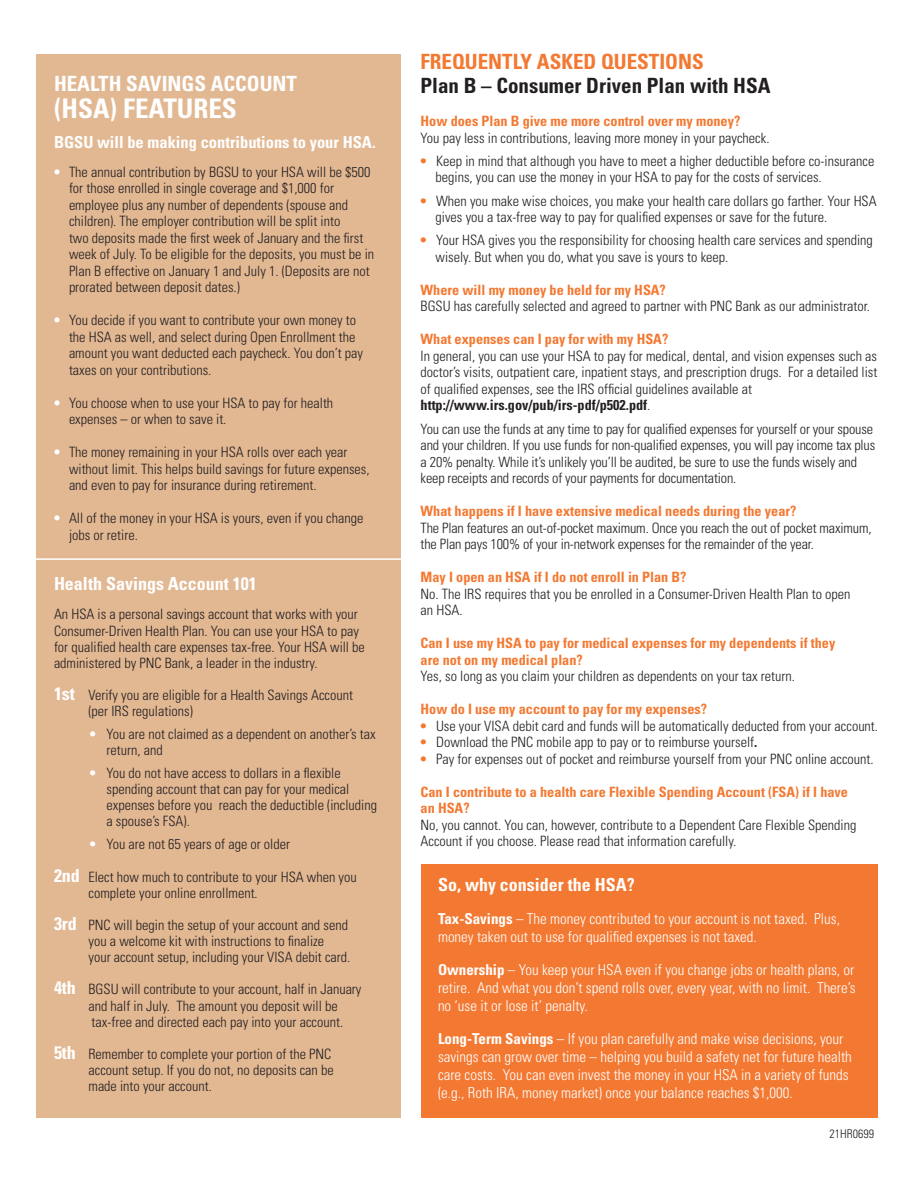
<style>
.page{position:relative;width:918px;height:1188px;background:#fff}
.page>*{position:absolute;margin:0;border:0;box-sizing:border-box;transform-origin:0 0}
.t1{font:700 condensed 27px "Univers LT Std";color:#fff}
.t2{font:700 condensed 21px "Univers LT Std";color:#231f20}
.t3{font:700 condensed 21px "Univers LT Std";color:#f37932}
.t4{font:700 condensed 21px "Univers LT Std";color:#fff}
.t5{font:700 condensed 18px "Univers LT Std";color:#fff}
.t6{font:700 condensed 16.5px "Univers LT Std";color:#fff}
.t7{font:300 condensed 15px/18px "Univers LT Std";color:#fff}
.t8{font:300 condensed 14.25px/16.5px "Univers LT Std";color:#231f20}
.t9{font:700 condensed 14.25px/16.5px "Univers LT Std";color:#f37932}
.t10{font:300 condensed 12px "Univers LT Std";color:#231f20}
.s1{font-weight:700;color:#fff}
.s2{font-weight:700;font-size:18px;color:#fff}
.s3{color:#fff}
.s4{font-weight:700;color:#f37932}
.s5{font-weight:700}
</style>
<div class="page">
<div style="left:421px;top:864px;width:457px;height:254px;background:#f37932"></div>
<div style="left:36px;top:54px;width:364px;height:1064px;background:#e2b893"></div>
<hr style="left:13px;top:558px;width:402px;height:2px;background:#fff">
<h2 class="t4" style="left:54px;top:71px;width:245px">HEALTH SAVINGS ACCOUNT</h2>
<h1 class="t1" style="left:54px;top:92px;width:184px">(HSA) FEATURES</h1>
<p class="t6" style="left:54px;top:132px;width:323px">BGSU will be making contributions to your HSA.</p>
<p class="t8" style="left:69px;top:163px;width:307px;text-indent:-15px"><span class="s1">•</span> The annual contribution by BGSU to your HSA will be $500 for those enrolled in single coverage and $1,000 for employee plus any number of dependents (spouse and children). The employer contribution will be split into<br>two deposits made the first week of January and the first week of July. To be eligible for the deposits, you must be in Plan B effective on January 1 and July 1. (Deposits are not prorated between deposit dates.)</p>
<p class="t8" style="left:69px;top:312px;width:295px;text-indent:-15px"><span class="s1">•</span> You decide if you want to contribute your own money to the HSA as well, and select during Open Enrollment the amount you want deducted each paycheck. You don’t pay taxes on your contributions.</p>
<p class="t8" style="left:69px;top:394px;width:266px;text-indent:-15px"><span class="s1">•</span> You choose when to use your HSA to pay for health expenses – or when to save it.</p>
<p class="t8" style="left:69px;top:444px;width:302px;text-indent:-15px"><span class="s1">•</span> The money remaining in your HSA rolls over each year without limit. This helps build savings for future expenses, and even to pay for insurance during retirement.</p>
<p class="t8" style="left:69px;top:510px;width:296px;text-indent:-15px"><span class="s1">•</span> All of the money in your HSA is yours, even if you change jobs or retire.</p>
<p class="t5" style="left:54px;top:572px;width:204px">Health Savings Account 101</p>
<p class="t8" style="left:54px;top:606px;width:312px">An HSA is a personal savings account that works with your Consumer-Driven Health Plan. You can use your HSA to pay for qualified health care expenses tax-free. Your HSA will be administered by PNC Bank, a leader in the industry.</p>
<p class="t8" style="left:88px;top:687px;width:266px;text-indent:-34px"><span class="s2">1st</span> Verify you are eligible for a Health Savings Account (per IRS regulations)</p>
<p class="t8" style="left:106px;top:726px;width:271px;text-indent:-18px"><span class="s3">•</span> You are not claimed as a dependent on another’s tax return, and</p>
<p class="t8" style="left:106px;top:765px;width:272px;text-indent:-18px"><span class="s3">•</span> You do not have access to dollars in a flexible spending account that can pay for your medical expenses before you reach the deductible (including a spouse’s FSA).</p>
<p class="t8" style="left:88px;top:836px;width:203px"><span class="s3">•</span> You are not 65 years of age or older</p>
<p class="t8" style="left:88px;top:868px;width:270px;text-indent:-34px"><span class="s2">2nd</span> Elect how much to contribute to your HSA when you complete your online enrollment.</p>
<p class="t8" style="left:88px;top:917px;width:263px;text-indent:-34px"><span class="s2">3rd</span> PNC will begin the setup of your account and send you a welcome kit with instructions to finalize<br>your account setup, including your VISA debit card.</p>
<p class="t8" style="left:88px;top:981px;width:275px;text-indent:-34px"><span class="s2">4th</span> BGSU will contribute to your account, half in January and half in July. The amount you deposit will be tax-free and directed each pay into your account.</p>
<p class="t8" style="left:88px;top:1046px;width:247px;text-indent:-34px"><span class="s2">5th</span> Remember to complete your portion of the PNC account setup. If you do not, no deposits can be made into your account.</p>
<h2 class="t3" style="left:421px;top:49px;width:285px">FREQUENTLY ASKED QUESTIONS</h2>
<h2 class="t2" style="left:421px;top:73px;width:351px">Plan B – Consumer Driven Plan with HSA</h2>
<p class="t9" style="left:421px;top:113px;width:321px">How does Plan B give me more control over my money?</p>
<p class="t8" style="left:421px;top:129px;width:350px">You pay less in contributions, leaving more money in your paycheck.</p>
<p class="t8" style="left:436px;top:153px;width:440px;text-indent:-15px"><span class="s4">•</span> Keep in mind that although you have to meet a higher deductible before co-insurance begins, you can use the money in your HSA to pay for the costs of services.</p>
<p class="t8" style="left:436px;top:192px;width:443px;text-indent:-15px"><span class="s4">•</span> When you make wise choices, you make your health care dollars go farther. Your HSA gives you a tax-free way to pay for qualified expenses or save for the future.</p>
<p class="t8" style="left:436px;top:232px;width:439px;text-indent:-15px"><span class="s4">•</span> Your HSA gives you the responsibility for choosing health care services and spending wisely. But when you do, what you save is yours to keep.</p>
<p class="t9" style="left:421px;top:282px;width:247px">Where will my money be held for my HSA?</p>
<p class="t8" style="left:421px;top:298px;width:451px">BGSU has carefully selected and agreed to partner with PNC Bank as our administrator.</p>
<p class="t9" style="left:421px;top:331px;width:249px">What expenses can I pay for with my HSA?</p>
<p class="t8" style="left:421px;top:348px;width:458px">In general, you can use your HSA to pay for medical, dental, and vision expenses such as doctor’s visits, outpatient care, inpatient stays, and prescription drugs. For a detailed list of qualified expenses, see the IRS official guidelines available at <span class="s5">http://www.irs.gov/pub/irs-pdf/p502.pdf</span>.</p>
<p class="t8" style="left:421px;top:420px;width:456px">You can use the funds at any time to pay for qualified expenses for yourself or your spouse and your children. If you use funds for non-qualified expenses, you will pay income tax plus a 20% penalty. While it’s unlikely you’ll be audited, be sure to use the funds wisely and keep receipts and records of your payments for documentation.</p>
<p class="t9" style="left:421px;top:503px;width:377px">What happens if I have extensive medical needs during the year?</p>
<p class="t8" style="left:421px;top:519px;width:452px">The Plan features an out-of-pocket maximum. Once you reach the out of pocket maximum, the Plan pays 100% of your in-network expenses for the remainder of the year.</p>
<p class="t9" style="left:421px;top:569px;width:267px">May I open an HSA if I do not enroll in Plan B?</p>
<p class="t8" style="left:421px;top:586px;width:431px">No. The IRS requires that you be enrolled in a Consumer-Driven Health Plan to open an HSA.</p>
<p class="t9" style="left:421px;top:635px;width:416px">Can I use my HSA to pay for medical expenses for my dependents if they are not on my medical plan?</p>
<p class="t8" style="left:421px;top:668px;width:376px">Yes, so long as you claim your children as dependents on your tax return.</p>
<p class="t9" style="left:421px;top:701px;width:288px">How do I use my account to pay for my expenses?</p>
<p class="t8" style="left:421px;top:718px;width:459px"><span class="s4">•</span> Use your VISA debit card and funds will be automatically deducted from your account.</p>
<p class="t8" style="left:421px;top:734px;width:338px"><span class="s4">•</span> Download the PNC mobile app to pay or to reimburse yourself<span class="s5">.</span></p>
<p class="t8" style="left:421px;top:751px;width:455px"><span class="s4">•</span> Pay for expenses out of pocket and reimburse yourself from your PNC online account.</p>
<p class="t9" style="left:421px;top:783px;width:429px">Can I contribute to a health care Flexible Spending Account (FSA) if I have an HSA?</p>
<p class="t8" style="left:421px;top:817px;width:437px">No, you cannot. You can, however, contribute to a Dependent Care Flexible Spending<br>Account if you choose. Please read that information carefully.</p>
<p class="t5" style="left:438px;top:873px;width:198px">So, why consider the HSA?</p>
<p class="t7" style="left:438px;top:909px;width:404px"><span class="s5">Tax-Savings</span> – The money contributed to your account is not taxed. Plus, money taken out to use for qualified expenses is not taxed.</p>
<p class="t7" style="left:438px;top:960px;width:419px;text-align:justify"><span class="s5">Ownership</span> – You keep your HSA even if you change jobs or health plans, or retire. And what you don’t spend rolls over, every year, with no limit. There’s no ‘use it or lose it’ penalty.</p>
<p class="t7" style="left:438px;top:1029px;width:415px"><span class="s5">Long-Term Savings</span> – If you plan carefully and make wise decisions, your savings can grow over time – helping you build a safety net for future health care costs. You can even invest the money in your HSA in a variety of funds (e.g., Roth IRA, money market) once your balance reaches $1,000.</p>
<p class="t10" style="left:829px;top:1127px;width:46px">21HR0699</p>
</div>
